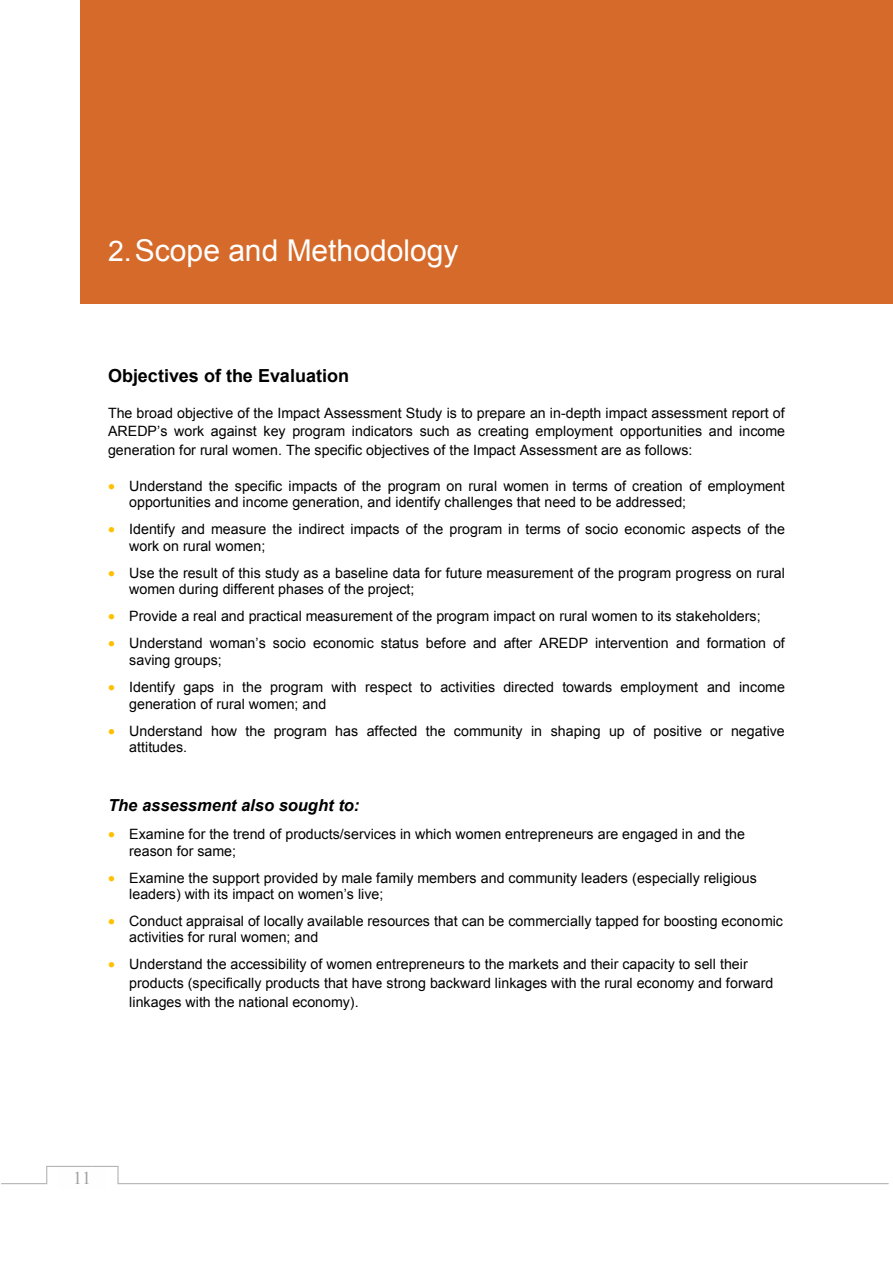
<style>
.page{position:relative;width:893px;height:1263px;background:#fff}
.page>*{position:absolute;margin:0;border:0;box-sizing:border-box;transform-origin:0 0}
.t1{font:30px "Arial";color:#fff}
.t2{font:700 18px "Arial";color:#000}
.t3{font:18px "Times New Roman";color:#9d9fa2}
.t4{font:italic 700 16.5px "Arial";color:#000}
.t5{font:15px "Symbol";color:#ffc000}
.t6{font:14.25px/27px "Arial";color:#000}
.t7{font:14.25px "Arial";color:#000}
.s1{font-size:28.5px}
.s2{font-style:inherit}
</style>
<div class="page">
<svg style="left:1px;top:1165px;width:888px;height:20px"></svg>
<div style="left:81px;top:0;width:812px;height:304px;background:#d56a2a"></div>
<h1 class="t1" style="left:108px;top:231px;width:352px"><span class="s1">2.</span>Scope and Methodology</h1>
<p class="t2" style="left:108px;top:364px;width:243px">Objectives of the Evaluation</p>
<p class="t6" style="left:108px;top:403px;width:679px;line-height:18.8px;text-align:right">The broad objective of the Impact Assessment Study is to prepare an in-depth impact assessment report of income</p>
<p class="t7" style="left:108px;top:422px;width:61px">AREDP s’</p>
<p class="t6" style="left:108px;top:437px;width:586px">generation for rural women. The specific objectives of the Impact Assessment are as follows:</p>
<p class="t6" style="left:689px;top:473px;width:97px">of employment</p>
<p class="t7" style="left:174px;top:422px;width:31px">work</p>
<p class="t7" style="left:211px;top:422px;width:48px">against</p>
<p class="t7" style="left:264px;top:422px;width:24px">key</p>
<p class="t7" style="left:352px;top:422px;width:63px">indicators</p>
<p class="t7" style="left:420px;top:422px;width:32px">such</p>
<p class="t7" style="left:478px;top:422px;width:52px">creating</p>
<p class="t7" style="left:536px;top:422px;width:79px">employment</p>
<p class="t6" style="left:620px;top:418px;width:83px">opportunities</p>
<p class="t6" style="left:709px;top:418px;width:25px">and</p>
<p class="t7" style="left:292px;top:422px;width:55px">program</p>
<p class="t7" style="left:456px;top:422px;width:17px">as</p>
<p class="t6" style="left:129px;top:473px;width:555px">Understand the specific impacts of the program on rural women in terms of creation</p>
<p class="t5" style="left:108px;top:476px;width:8px">•</p>
<p class="t5" style="left:108px;top:519px;width:8px">•</p>
<p class="t5" style="left:108px;top:563px;width:8px">•</p>
<p class="t5" style="left:108px;top:606px;width:8px">•</p>
<p class="t5" style="left:108px;top:633px;width:8px">•</p>
<p class="t5" style="left:108px;top:677px;width:8px">•</p>
<p class="t5" style="left:108px;top:720px;width:8px">•</p>
<p class="t6" style="left:129px;top:489px;width:657px">opportunities and income generation, and identify challenges that need to be addressed;<br>Identify and measure the indirect impacts of the program in terms of socio economic aspects of the</p>
<p class="t6" style="left:129px;top:532px;width:657px">work on rural women;<br>Use the result of this study as a baseline data for future measurement of the program progress on rural</p>
<p class="t6" style="left:129px;top:576px;width:633px">women during different phases of the project;<br>Provide a real and practical measurement of the program impact on rural women to its stakeholders;</p>
<p class="t7" style="left:210px;top:634px;width:58px">woman s’</p>
<p class="t7" style="left:129px;top:634px;width:75px">Understand</p>
<p class="t7" style="left:273px;top:634px;width:35px">socio</p>
<p class="t7" style="left:313px;top:634px;width:62px">economic</p>
<p class="t7" style="left:381px;top:634px;width:40px">status</p>
<p class="t7" style="left:426px;top:634px;width:42px">before</p>
<p class="t7" style="left:473px;top:634px;width:25px">and</p>
<p class="t7" style="left:504px;top:634px;width:30px">after</p>
<p class="t7" style="left:539px;top:634px;width:51px">AREDP</p>
<p class="t7" style="left:595px;top:634px;width:75px">intervention</p>
<p class="t6" style="left:676px;top:630px;width:25px">and</p>
<p class="t6" style="left:707px;top:630px;width:61px">formation</p>
<p class="t6" style="left:773px;top:630px;width:13px">of</p>
<p class="t6" style="left:129px;top:647px;width:94px">saving groups;</p>
<p class="t6" style="left:129px;top:674px;width:48px">Identify</p>
<p class="t6" style="left:184px;top:674px;width:32px">gaps</p>
<p class="t6" style="left:223px;top:674px;width:13px">in</p>
<p class="t6" style="left:242px;top:674px;width:21px">the</p>
<p class="t6" style="left:270px;top:674px;width:55px">program</p>
<p class="t6" style="left:331px;top:674px;width:27px">with</p>
<p class="t6" style="left:365px;top:674px;width:48px">respect</p>
<p class="t6" style="left:420px;top:674px;width:13px">to</p>
<p class="t6" style="left:440px;top:674px;width:56px">activities</p>
<p class="t6" style="left:503px;top:674px;width:52px">directed</p>
<p class="t6" style="left:562px;top:674px;width:51px">towards</p>
<p class="t6" style="left:620px;top:674px;width:79px">employment</p>
<p class="t6" style="left:707px;top:674px;width:25px">and</p>
<p class="t6" style="left:739px;top:674px;width:47px">income</p>
<p class="t6" style="left:129px;top:690px;width:199px">generation of rural women; and</p>
<p class="t6" style="left:129px;top:717px;width:75px">Understand</p>
<p class="t6" style="left:211px;top:717px;width:28px">how</p>
<p class="t6" style="left:245px;top:717px;width:21px">the</p>
<p class="t6" style="left:274px;top:717px;width:55px">program</p>
<p class="t6" style="left:335px;top:717px;width:25px">has</p>
<p class="t6" style="left:367px;top:717px;width:52px">affected</p>
<p class="t6" style="left:426px;top:717px;width:21px">the</p>
<p class="t6" style="left:454px;top:717px;width:70px">community</p>
<p class="t6" style="left:531px;top:717px;width:13px">in</p>
<p class="t6" style="left:551px;top:717px;width:51px">shaping</p>
<p class="t6" style="left:609px;top:717px;width:17px">up</p>
<p class="t6" style="left:633px;top:717px;width:13px">of</p>
<p class="t6" style="left:653px;top:717px;width:50px">positive</p>
<p class="t6" style="left:710px;top:717px;width:14px">or</p>
<p class="t6" style="left:731px;top:717px;width:55px">negative</p>
<p class="t6" style="left:129px;top:734px;width:59px">attitudes.</p>
<p class="t4" style="left:108px;top:794px;width:253px">The assessment also sought to:</p>
<p class="t6" style="left:129px;top:821px;width:617px">Examine for the trend of products/services in which women entrepreneurs are engaged in and the</p>
<p class="t5" style="left:108px;top:824px;width:8px">•</p>
<p class="t5" style="left:108px;top:867px;width:8px">•</p>
<p class="t5" style="left:108px;top:911px;width:8px">•</p>
<p class="t5" style="left:108px;top:954px;width:8px">•</p>
<p class="t6" style="left:129px;top:837px;width:629px">reason for same;<br>Examine the support provided by male family members and community leaders (especially religious</p>
<p class="t6" style="left:129px;top:881px;width:655px">leaders) with its impact on <span class="s2">women s’ live;<br></span>Conduct appraisal of locally available resources that can be commercially tapped for boosting economic</p>
<p class="t6" style="left:129px;top:924px;width:620px">activities for rural women; and<br>Understand the accessibility of women entrepreneurs to the markets and their capacity to sell their</p>
<p class="t6" style="left:129px;top:974px;width:646px;line-height:18.9px">products (specifically products that have strong backward linkages with the rural economy and forward linkages with the national economy .(</p>
<p class="t3" style="left:73px;top:1166px;width:19px">11</p>
</div>
